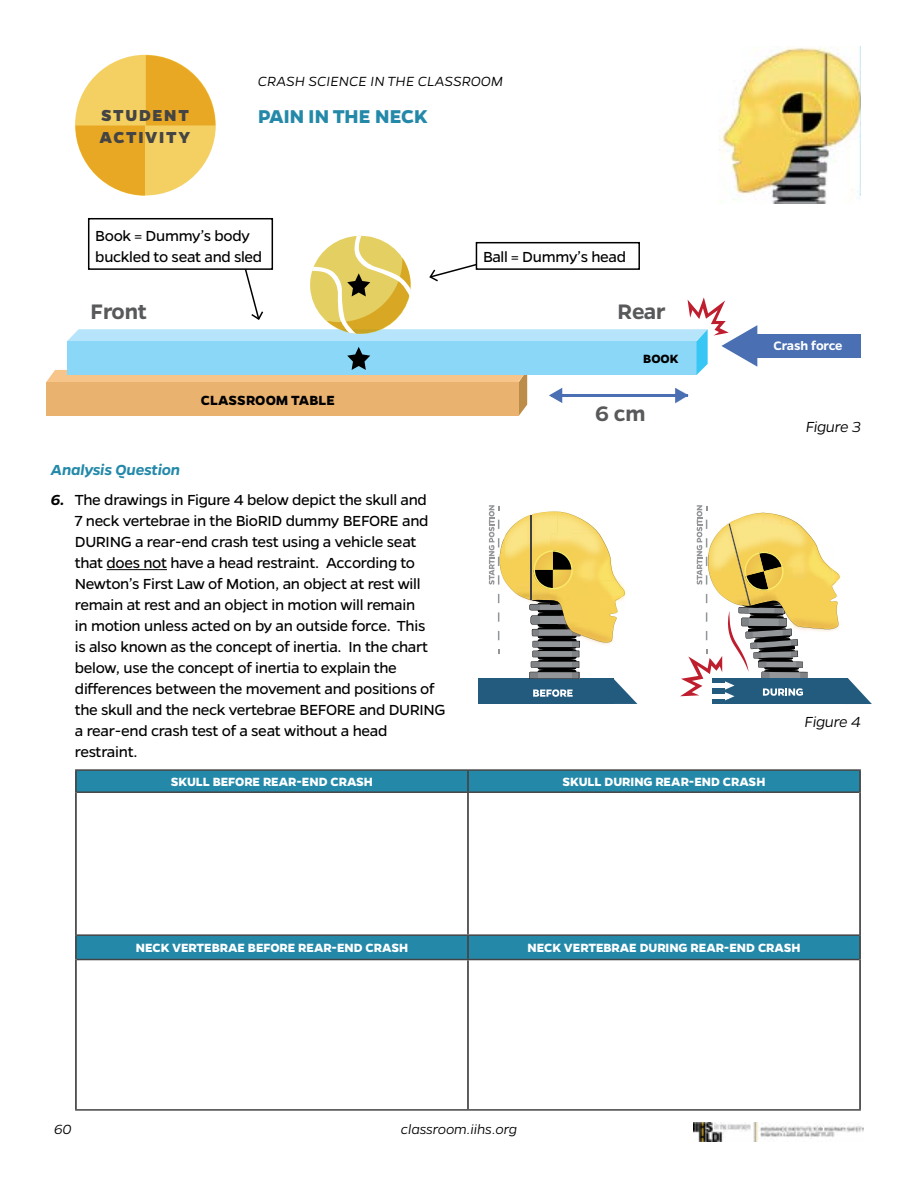
<style>
.page{position:relative;width:918px;height:1188px;background:#fff}
.page>*{position:absolute;margin:0;border:0;box-sizing:border-box;transform-origin:0 0}
.t1{font:600 23.7px "Gentona";color:#58595b}
.t2{font:700 21px "Gentona";color:#2489a9}
.t3{font:800 18px "Gentona";letter-spacing:.095em;color:#444}
.t4{font:16.5px/21px "Gentona";letter-spacing:-.02em;color:#000}
.t5{font:italic 600 16.5px "Gentona";letter-spacing:-.01em;color:#2489a9}
.t6{font:italic 300 16.5px "Gentona";letter-spacing:-.02em;color:#000}
.t7{font:italic 300 15px "Gentona";letter-spacing:-.005em;color:#000}
.t8{font:700 15px "Gentona";letter-spacing:.005em;color:#000}
.t9{font:600 13.8px "Gentona";color:#fff}
.t10{font:700 13.5px "Gentona";letter-spacing:-.005em;color:#fff}
.t11{font:700 13.5px "Gentona";color:#000}
.s1{font-weight:600;font-style:italic}
</style>
<div class="page">
<img style="left:693px;top:1122px;width:171px;height:20px">
<svg style="left:75px;top:55px;width:140px;height:141px"></svg>
<img style="left:719px;top:46px;width:142px;height:158px">
<hr style="left:107px;top:569px;width:60px;height:1px;background:#000">
<div style="left:77px;top:771px;width:782px;height:20px;background:#2489a9"></div>
<div style="left:77px;top:936px;width:782px;height:23px;background:#2489a9"></div>
<hr style="left:75px;top:769px;width:393px;height:2px;background:#444">
<hr style="left:468px;top:769px;width:393px;height:2px;background:#444">
<hr style="left:77px;top:791px;width:391px;height:2px;background:#444">
<hr style="left:468px;top:791px;width:391px;height:2px;background:#444">
<hr style="left:75px;top:771px;width:2px;height:21px;background:#444">
<hr style="left:467px;top:771px;width:2px;height:20px;background:#444">
<hr style="left:859px;top:771px;width:2px;height:21px;background:#444">
<hr style="left:75px;top:792px;width:2px;height:143px;background:#444">
<hr style="left:467px;top:793px;width:2px;height:141px;background:#444">
<hr style="left:859px;top:792px;width:2px;height:143px;background:#444">
<hr style="left:75px;top:960px;width:2px;height:149px;background:#444">
<hr style="left:467px;top:960px;width:2px;height:149px;background:#444">
<hr style="left:859px;top:960px;width:2px;height:149px;background:#444">
<hr style="left:75px;top:935px;width:2px;height:25px;background:#444">
<hr style="left:77px;top:934px;width:391px;height:2px;background:#444">
<hr style="left:468px;top:934px;width:391px;height:2px;background:#444">
<hr style="left:467px;top:936px;width:2px;height:23px;background:#444">
<hr style="left:859px;top:935px;width:2px;height:25px;background:#444">
<hr style="left:77px;top:959px;width:391px;height:1px;background:#444">
<hr style="left:468px;top:959px;width:391px;height:1px;background:#444">
<hr style="left:75px;top:1109px;width:393px;height:2px;background:#444">
<hr style="left:468px;top:1109px;width:393px;height:2px;background:#444">
<div style="left:742px;top:334px;width:119px;height:23px;background:#4a6fb2"></div>
<div style="left:88px;top:218px;width:185px;height:52px;border:2px solid #000"></div>
<svg style="left:46px;top:236px;width:711px;height:180px"></svg>
<div style="left:478px;top:679px;width:136px;height:25px;background:#235b7f"></div>
<svg style="left:489px;top:505px;width:148px;height:199px"></svg>
<svg style="left:680px;top:505px;width:192px;height:199px"></svg>
<p class="t7" style="left:258px;top:73px;width:247px">CRASH SCIENCE IN THE CLASSROOM</p>
<p class="t3" style="left:101px;top:105px;width:89px">STUDENT</p>
<p class="t2" style="left:258px;top:105px;width:171px">PAIN IN THE NECK</p>
<p class="t3" style="left:100px;top:127px;width:92px">ACTIVITY</p>
<p class="t4" style="left:95px;top:225px;width:168px">Book = Dummy’s body buckled to seat and sled</p>
<p class="t4" style="left:483px;top:246px;width:144px">Ball = Dummy’s head</p>
<h1 class="t1" style="left:91px;top:298px;width:58px">Front</h1>
<h1 class="t1" style="left:618px;top:298px;width:49px">Rear</h1>
<p class="t11" style="left:643px;top:351px;width:37px">BOOK</p>
<p class="t9" style="left:773px;top:338px;width:71px">Crash force</p>
<p class="t8" style="left:201px;top:391px;width:136px">CLASSROOM TABLE</p>
<p class="t5" style="left:51px;top:460px;width:131px">Analysis Question</p>
<p class="t4" style="left:75px;top:489px;width:372px;text-indent:-24px"><span class="s1">6.</span> The drawings in Figure 4 below depict the skull and<br>7 neck vertebrae in the BioRID dummy BEFORE and DURING a rear-end crash test using a vehicle seat that does not have a head restraint. According to Newton’s First Law of Motion, an object at rest will remain at rest and an object in motion will remain<br>in motion unless acted on by an outside force. This<br>is also known as the concept of inertia. In the chart below, use the concept of inertia to explain the differences between the movement and positions of the skull and the neck vertebrae BEFORE and DURING a rear-end crash test of a seat without a head restraint.</p>
<h1 class="t1" style="left:595px;top:400px;width:52px">6 cm</h1>
<p class="t10" style="left:171px;top:774px;width:204px">SKULL BEFORE REAR-END CRASH</p>
<p class="t10" style="left:563px;top:774px;width:204px">SKULL DURING REAR-END CRASH</p>
<p class="t6" style="left:806px;top:418px;width:57px">Figure 3</p>
<p class="t6" style="left:805px;top:712px;width:58px">Figure 4</p>
<p class="t10" style="left:136px;top:940px;width:274px">NECK VERTEBRAE BEFORE REAR-END CRASH</p>
<p class="t10" style="left:527px;top:940px;width:275px">NECK VERTEBRAE DURING REAR-END CRASH</p>
<p class="t7" style="left:54px;top:1121px;width:19px">60</p>
<p class="t7" style="left:401px;top:1121px;width:118px">classroom.iihs.org</p>
</div>
